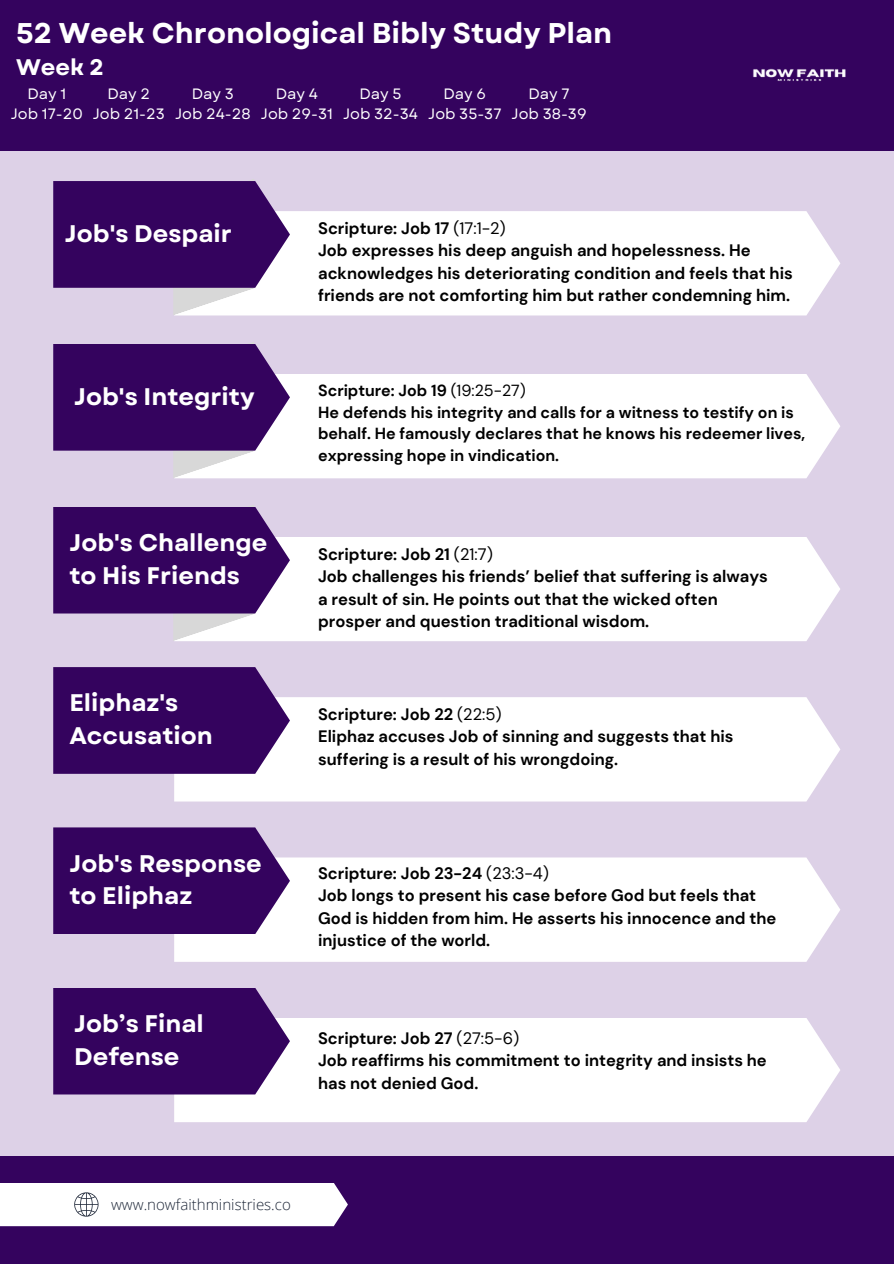
<style>
.page{position:relative;width:894px;height:1264px;background:#fff}
.page>*{position:absolute;margin:0;border:0;box-sizing:border-box;transform-origin:0 0}
.t1{font:700 28.5px "Garet";color:#fff}
.t2{font:700 24px/32.7px "Garet";color:#fff}
.t3{font:700 22.5px "Garet";color:#fff}
.t4{font:700 16.5px/22.5px "DM Sans";color:#000}
.t5{font:700 16.05px/21.3px "DM Sans";color:#000}
.t6{font:15px "Garet";color:#fff}
.t7{font:300 15px "Open Sans";color:#1f2839}
.s1{font-weight:400}
</style>
<div class="page">
<div style="left:0;top:0;width:893px;height:1263px;background:#ddd1e7"></div>
<div style="left:290px;top:211px;width:550px;height:104px;background:#fff"></div>
<svg style="left:53px;top:179px;width:237px;height:136px"></svg>
<div style="left:290px;top:374px;width:550px;height:104px;background:#fff"></div>
<svg style="left:53px;top:342px;width:237px;height:136px"></svg>
<div style="left:290px;top:537px;width:550px;height:104px;background:#fff"></div>
<svg style="left:53px;top:505px;width:237px;height:136px"></svg>
<div style="left:0;top:0;width:893px;height:150px;background:#34035e"></div>
<div style="left:0;top:1156px;width:893px;height:107px;background:#34035e"></div>
<div style="left:0;top:1183px;width:348px;height:43px;background:#fff"></div>
<div style="left:174px;top:697px;width:666px;height:104px;background:#fff"></div>
<svg style="left:53px;top:667px;width:237px;height:106px;background:#411368"></svg>
<div style="left:174px;top:857px;width:666px;height:104px;background:#fff"></div>
<svg style="left:53px;top:827px;width:237px;height:107px;background:#421469"></svg>
<div style="left:174px;top:1018px;width:666px;height:104px;background:#fff"></div>
<svg style="left:53px;top:988px;width:237px;height:106px;background:#411368"></svg>
<img style="left:753px;top:68px;width:93px;height:13px">
<p class="t1" style="left:16px;top:12px;width:597px">52 Week Chronological Bibly Study Plan</p>
<p class="t3" style="left:16px;top:51px;width:89px">Week 2</p>
<p class="t6" style="left:27px;top:83px;width:40px">Day 1</p>
<p class="t6" style="left:11px;top:103px;width:74px">Job 17-20</p>
<h2 class="t6" style="left:107px;top:83px;width:44px">Day 2</h2>
<p class="t6" style="left:93px;top:103px;width:74px">Job 21-23</p>
<p class="t6" style="left:192px;top:83px;width:44px">Day 3</p>
<h2 class="t6" style="left:175px;top:103px;width:77px">Job 24-28</h2>
<p class="t6" style="left:276px;top:83px;width:44px">Day 4</p>
<p class="t6" style="left:261px;top:103px;width:74px">Job 29-31</p>
<h2 class="t6" style="left:359px;top:83px;width:43px">Day 5</h2>
<p class="t6" style="left:343px;top:103px;width:76px">Job 32-34</p>
<p class="t6" style="left:443px;top:83px;width:44px">Day 6</p>
<h2 class="t6" style="left:428px;top:103px;width:75px">Job 35-37</h2>
<p class="t6" style="left:528px;top:83px;width:43px">Day 7</p>
<p class="t6" style="left:511px;top:103px;width:76px">Job 38-39</p>
<p class="t2" style="left:65px;top:217px;width:168px">Job's Despair</p>
<h2 class="t4" style="left:318px;top:217px;width:189px">Scripture: Job 17 <span class="s1">(17:1-2)</span></h2>
<p class="t4" style="left:318px;top:239px;width:476px">Job expresses his deep anguish and hopelessness. He acknowledges his deteriorating condition and feels that his friends are not comforting him but rather condemning him.</p>
<p class="t2" style="left:74px;top:380px;width:182px">Job's Integrity</p>
<p class="t2" style="left:69px;top:526px;width:199px">Job's Challenge to His Friends</p>
<p class="t2" style="left:69px;top:686px;width:145px">Eliphaz's<br>Accusation</p>
<p class="t2" style="left:69px;top:847px;width:194px">Job's Response to Eliphaz</p>
<p class="t2" style="left:74px;top:1007px;width:131px">Job’s Final<br>Defense</p>
<p class="t5" style="left:318px;top:380px;width:209px">Scripture: Job 19 <span class="s1">(19:25-27)</span></p>
<p class="t5" style="left:318px;top:401px;width:488px">He defends his integrity and calls for a witness to testify on is behalf. He famously declares that he knows his redeemer lives, expressing hope in vindication.</p>
<p class="t4" style="left:318px;top:542px;width:176px">Scripture: Job 21 <span class="s1">(21:7)</span></p>
<p class="t4" style="left:318px;top:565px;width:451px">Job challenges his friends’ belief that suffering is always a result of sin. He points out that the wicked often prosper and question traditional wisdom.</p>
<p class="t4" style="left:318px;top:702px;width:185px">Scripture: Job 22 <span class="s1">(22:5)</span></p>
<h2 class="t4" style="left:318px;top:725px;width:416px">Eliphaz accuses Job of sinning and suggests that his suffering is a result of his wrongdoing.</h2>
<h2 class="t4" style="left:318px;top:861px;width:232px">Scripture: Job 23-24 <span class="s1">(23:3-4)</span></h2>
<p class="t4" style="left:318px;top:884px;width:459px">Job longs to present his case before God but feels that<br>God is hidden from him. He asserts his innocence and the injustice of the world.</p>
<p class="t4" style="left:318px;top:1026px;width:202px">Scripture: Job 27 <span class="s1">(27:5-6)</span></p>
<p class="t4" style="left:318px;top:1049px;width:450px">Job reaffirms his commitment to integrity and insists he has not denied God.</p>
<p class="t7" style="left:111px;top:1194px;width:181px">www.nowfaithministries.co</p>
</div>
